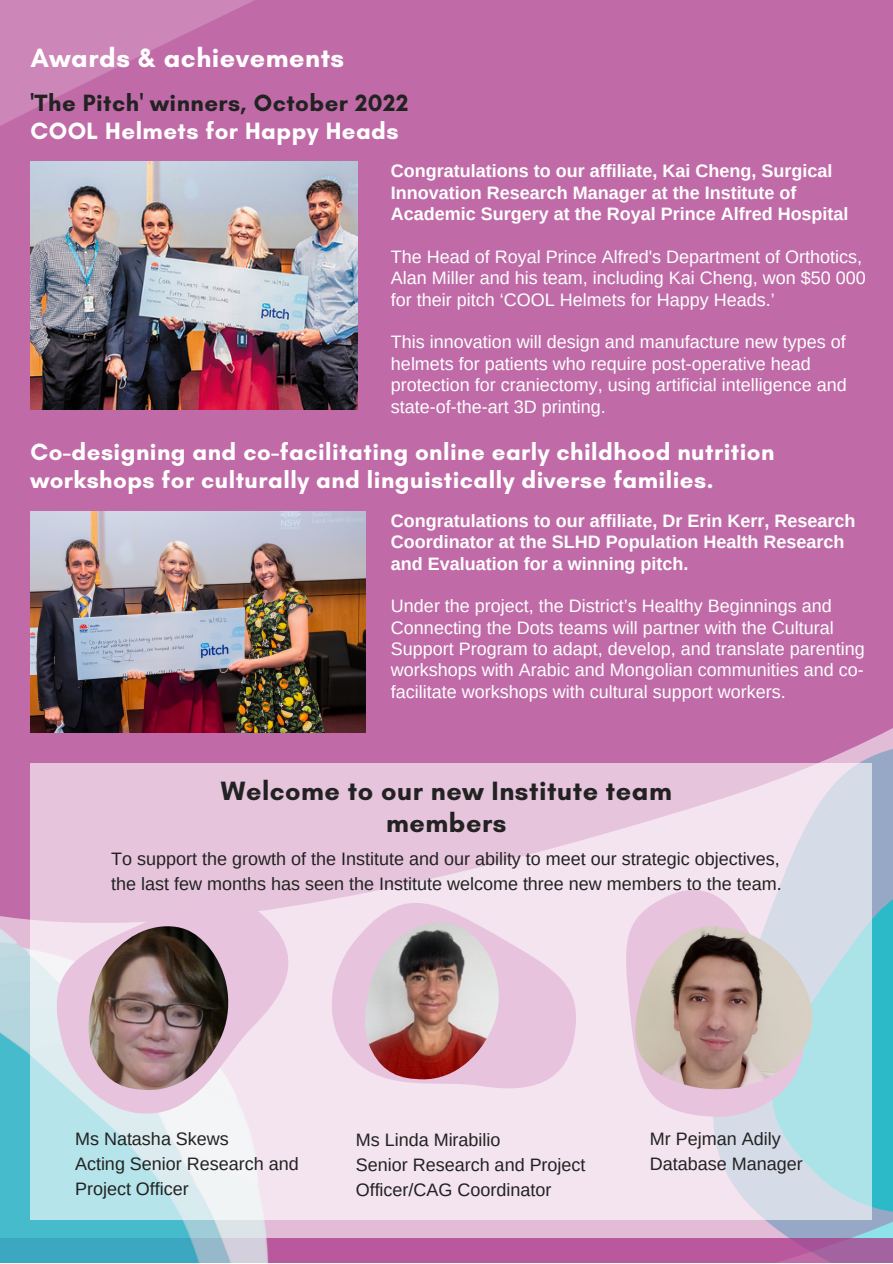
<style>
.page{position:relative;width:893px;height:1264px;background:#fff}
.page>*{position:absolute;margin:0;border:0;box-sizing:border-box;transform-origin:0 0}
.t1{font:700 27px/31.5px "Glacial Indifference";letter-spacing:.02em;color:#222;text-align:center}
.t2{font:700 27px "Glacial Indifference";letter-spacing:.02em;color:#fff}
.t3{font:700 24px/28px "Glacial Indifference";letter-spacing:.02em;color:#fff}
.t4{font:700 24px "Glacial Indifference";letter-spacing:.02em;color:#222}
.t5{font:18px/21.3px "Arimo";color:#fff}
.t6{font:18px/24.8px "Arimo";color:#222}
.t7{font:700 18px/21.3px "Arimo";color:#fff}
</style>
<div class="page">
<div style="left:0;top:0;width:892px;height:1237px;background:#c06ba8"></div>
<svg style="left:534px;top:1237px;width:358px;height:25px;background:#b55ea0"></svg>
<svg style="left:762px;top:872px;width:130px;height:350px;background:#45b9ca"></svg>
<img style="left:30px;top:162px;width:328px;height:247px">
<img style="left:30px;top:511px;width:335px;height:189px">
<img style="left:0;top:700px;width:534px;height:562px">
<svg style="left:30px;top:763px;width:841px;height:456px;background:#e4d7e6"></svg>
<svg style="left:0;top:824px;width:320px;height:335px;background:#dacfe1"></svg>
<img style="left:85px;top:926px;width:146px;height:164px">
<svg style="left:544px;top:859px;width:302px;height:314px;background:#e1dfeb"></svg>
<img style="left:635px;top:922px;width:177px;height:174px">
<svg style="left:320px;top:884px;width:263px;height:208px;background:#eed5e7"></svg>
<img style="left:365px;top:922px;width:134px;height:160px">
<h1 class="t2" style="left:30px;top:41px;width:315px">Awards &amp; achievements</h1>
<h2 class="t4" style="left:30px;top:88px;width:379px">'The Pitch' winners, October 2022</h2>
<h2 class="t3" style="left:30px;top:116px;width:369px">COOL Helmets for Happy Heads</h2>
<p class="t7" style="left:391px;top:160px;width:459px">Congratulations to our affiliate, Kai Cheng, Surgical<br>Innovation Research Manager at the Institute of<br>Academic Surgery at the Royal Prince Alfred Hospital</p>
<p class="t5" style="left:391px;top:246px;width:476px">The Head of Royal Prince Alfred's Department of Orthotics,<br>Alan Miller and his team, including Kai Cheng, won $50 000 for their pitch ‘COOL Helmets for Happy Heads.’</p>
<p class="t5" style="left:391px;top:331px;width:457px">This innovation will design and manufacture new types of helmets for patients who require post-operative head protection for craniectomy, using artificial intelligence and state-of-the-art 3D printing.</p>
<h2 class="t3" style="left:30px;top:438px;width:745px">Co-designing and co-facilitating online early childhood nutrition workshops for culturally and linguistically diverse families.</h2>
<p class="t7" style="left:391px;top:510px;width:466px">Congratulations to our affiliate, Dr Erin Kerr, Research<br>Coordinator at the SLHD Population Health Research and Evaluation for a winning pitch.</p>
<p class="t5" style="left:391px;top:595px;width:475px">Under the project, the District’s Healthy Beginnings and Connecting the Dots teams will partner with the Cultural Support Program to adapt, develop, and translate parenting workshops with Arabic and Mongolian communities and co&shy;facilitate workshops with cultural support workers.</p>
<h1 class="t1" style="left:221px;top:775px;width:452px">Welcome to our new Institute team members</h1>
<p class="t6" style="left:111px;top:846px;width:672px">To support the growth of the Institute and our ability to meet our strategic objectives, the last few months has seen the Institute welcome three new members to the team.</p>
<p class="t6" style="left:75px;top:1126px;width:225px">Ms Natasha Skews<br>Acting Senior Research and<br>Project Officer</p>
<p class="t6" style="left:649px;top:1126px;width:154px">Mr Pejman Adily<br>Database Manager</p>
<p class="t6" style="left:355px;top:1127px;width:231px">Ms Linda Mirabilio<br>Senior Research and Project<br>Officer/CAG Coordinator</p>
</div>
